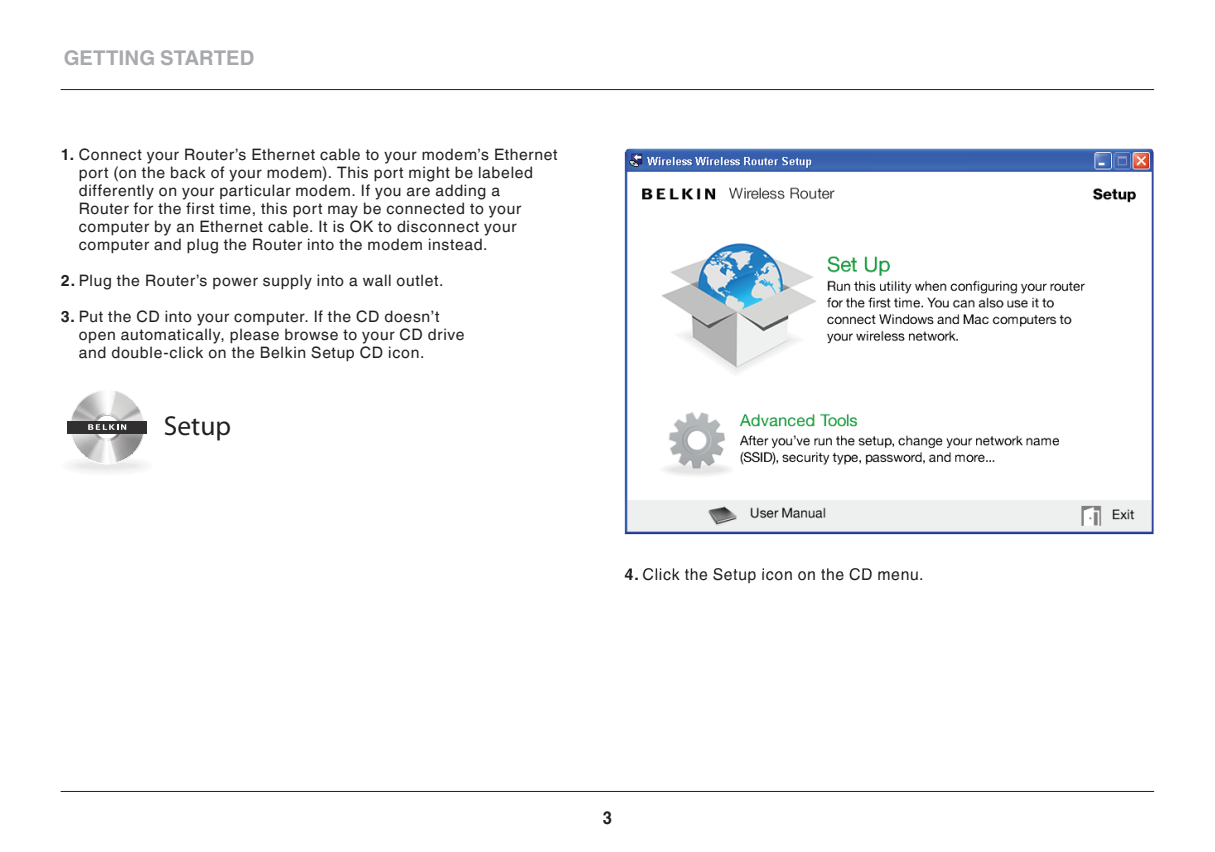
<style>
.page{position:relative;width:1215px;height:852px;background:#fff}
.page>*{position:absolute;margin:0;border:0;box-sizing:border-box;transform-origin:0 0}
.t1{font:27.45px "Myriad Pro";color:#231f20}
.t2{font:700 20.25px "Helvetica World";color:#a8a9ad}
.t3{font:700 18px "Helvetica World";color:#231f20;scale:.9 1}
.t4{font:15.75px/18px "Helvetica World";letter-spacing:.045em;color:#231f20}
.s1{font-weight:700}
</style>
<div class="page">
<hr style="left:61px;top:790px;width:1093px;height:1px;background:#231f20">
<hr style="left:61px;top:89px;width:1093px;height:1px;background:#231f20">
<img style="left:625px;top:149px;width:529px;height:386px">
<svg style="left:627px;top:568px;width:5px;height:4px"></svg>
<img style="left:643px;top:568px;width:275px;height:4px">
<svg style="left:67px;top:391px;width:80px;height:81px"></svg>
<p class="t2" style="left:64px;top:46px;width:192px">GETTING STARTED</p>
<p class="t4" style="left:79px;top:145px;width:480px;text-indent:-18px"><span class="s1">1 .</span> Connect your Router’s Ethernet cable to your modem’s Ethernet port (on the back of your modem) . This port might be labeled differently on your particular modem . If you are adding a<br>Router for the first time, this port may be connected to your computer by an Ethernet cable . It is OK to disconnect your computer and plug the Router into the modem instead .</p>
<p class="t4" style="left:61px;top:271px;width:384px"><span class="s1">2 .</span> Plug the Router’s power supply into a wall outlet .</p>
<p class="t4" style="left:79px;top:307px;width:387px;text-indent:-18px"><span class="s1">3 .</span> Put the CD into your computer . If the CD doesn’t open automatically, please browse to your CD drive and double-click on the Belkin Setup CD icon .</p>
<h1 class="t1" style="left:164px;top:408px;width:69px">Setup</h1>
<p class="t4" style="left:625px;top:565px;width:301px"><span class="s1">4 .</span> Click the Setup icon on the CD menu .</p>
<p class="t3" style="left:603px;top:806px;width:12px">3</p>
</div>
